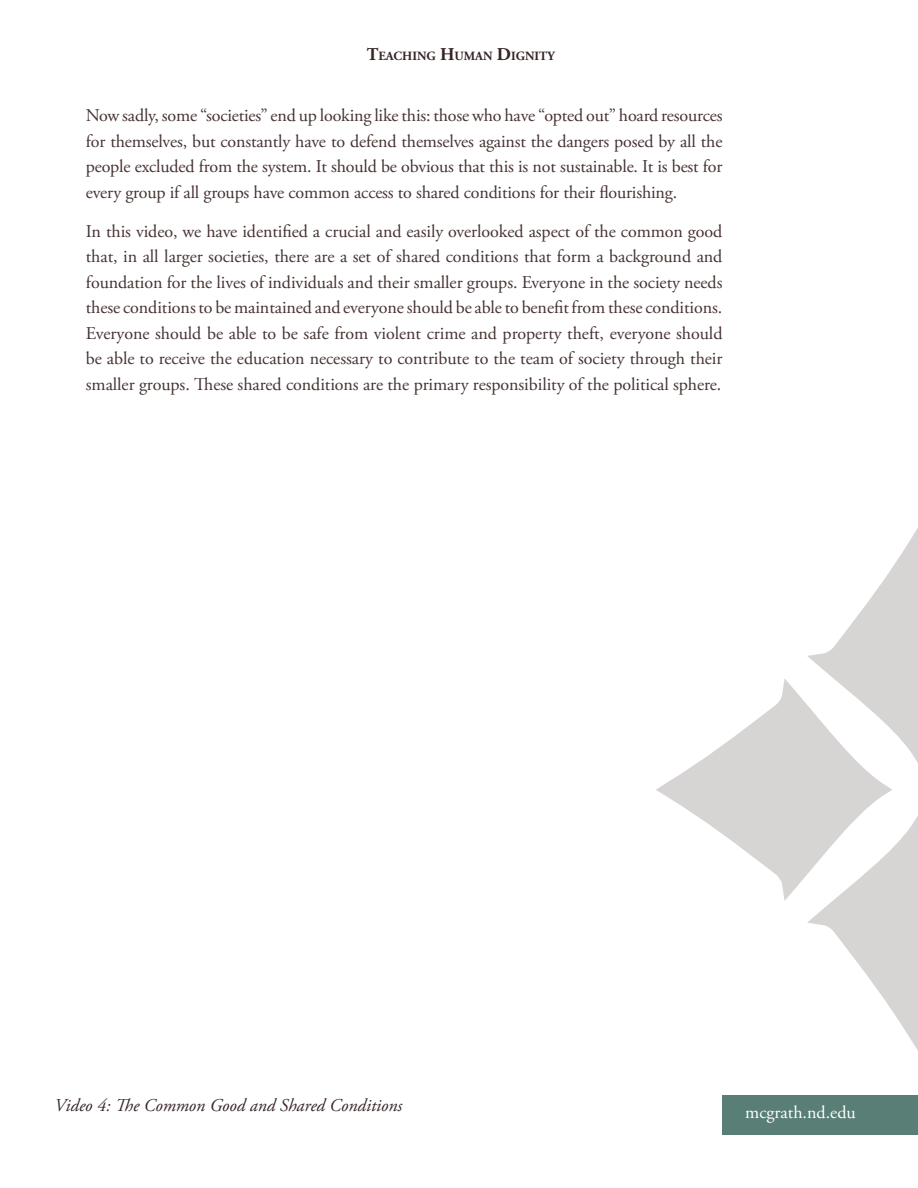
<style>
.page{position:relative;width:918px;height:1188px;background:#fff}
.page>*{position:absolute;margin:0;border:0;box-sizing:border-box;transform-origin:0 0}
.Inline_All_Caps_Bold{font:18px/25.5px "Adobe Garamond Pro";letter-spacing:-.01em;color:#453332;text-align:justify}
.t1{font:italic 18px "Adobe Garamond Pro";color:#372425}
.t2{font:18px "Adobe Garamond Pro";color:#fff}
.t3{font:700 12.6px "Adobe Garamond Pro";color:#372425}
.s1{font-size:18px}
</style>
<div class="page">
<div style="left:723px;top:1095px;width:195px;height:40px;background:#587e76"></div>
<svg style="left:807px;top:528px;width:111px;height:235px"></svg>
<svg style="left:656px;top:678px;width:236px;height:223px"></svg>
<svg style="left:807px;top:815px;width:111px;height:235px"></svg>
<p class="t3" style="left:367px;top:49px;width:189px"><span class="s1">T</span>EACHING <span class="s1">H</span>UMAN <span class="s1">D</span>IGNITY</p>
<p class="Inline_All_Caps_Bold" style="left:86px;top:103px;width:638px">Now sadly, some “societies” end up looking like this: those who have “opted out” hoard resources for themselves, but constantly have to defend themselves against the dangers posed by all the people excluded from the system. It should be obvious that this is not sustainable. It is best for every group if all groups have common access to shared conditions for their flourishing.</p>
<p class="Inline_All_Caps_Bold" style="left:86px;top:219px;width:638px">In this video, we have identified a crucial and easily overlooked aspect of the common good that, in all larger societies, there are a set of shared conditions that form a background and foundation for the lives of individuals and their smaller groups. Everyone in the society needs these conditions to be maintained and everyone should be able to benefit from these conditions.<br>Everyone should be able to be safe from violent crime and property theft, everyone should be able to receive the education necessary to contribute to the team of society through their smaller groups. These shared conditions are the primary responsibility of the political sphere.</p>
<p class="t1" style="left:55px;top:1095px;width:349px">Video 4: The Common Good and Shared Conditions</p>
<p class="t2" style="left:745px;top:1102px;width:112px">mcgrath.nd.edu</p>
</div>
